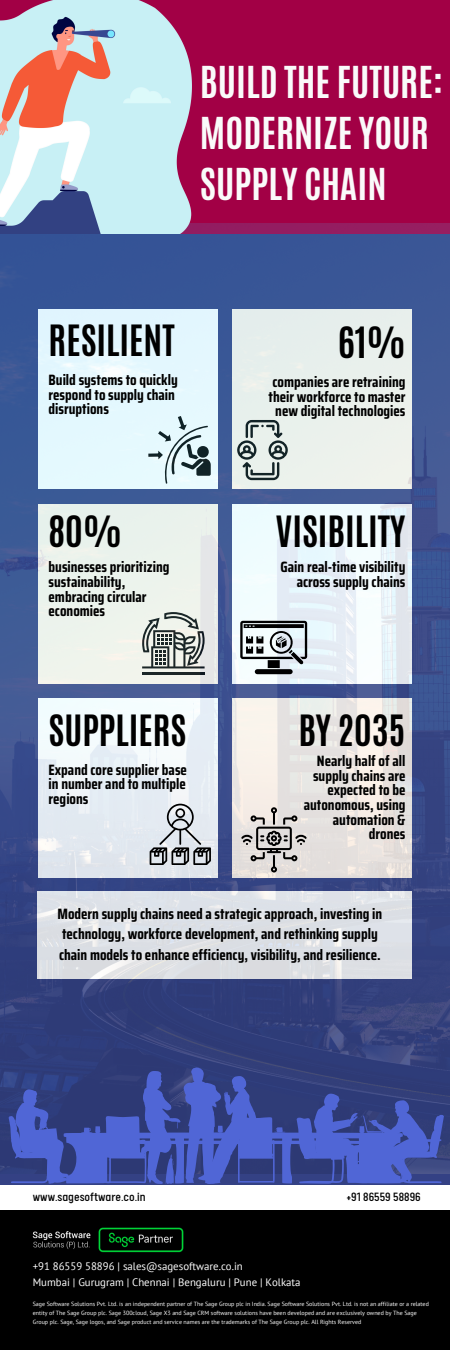
<style>
.page{position:relative;width:450px;height:1350px;background:#a20045}
.page>*{position:absolute;margin:0;border:0;box-sizing:border-box;transform-origin:0 0}
.t1{font:700 36.75px/51.2px "Antonio";color:#fafafa}
.t2{font:700 36px "Antonio";color:#000}
.t3{font:700 15px/14.6px "Saira Condensed";color:#000}
.t4{font:13.5px "Calps Sans";color:#000}
.t5{font:10.8px/15.8px "PT Sans";color:#fff}
.t6{font:6px/9px "PT Sans";color:#fff}
</style>
<div class="page">
<div style="left:0;top:1201px;width:450px;height:149px;background:#000"></div>
<img style="left:32px;top:1227px;width:152px;height:26px">
<div style="left:0;top:1184px;width:450px;height:26px;background:#fff"></div>
<img style="left:0;top:223px;width:450px;height:951px">
<svg style="left:240px;top:621px;width:67px;height:53px"></svg>
<svg style="left:150px;top:804px;width:61px;height:61px"></svg>
<svg style="left:9px;top:1067px;width:435px;height:117px"></svg>
<svg style="left:241px;top:807px;width:66px;height:66px"></svg>
<img style="left:0;top:0;width:192px;height:233px">
<h1 class="t1" style="left:200px;top:56px;width:245px">BUILD THE FUTURE:<br>MODERNIZE YOUR<br>SUPPLY CHAIN</h1>
<h2 class="t2" style="left:49px;top:315px;width:128px">RESILIENT</h2>
<h2 class="t2" style="left:338px;top:317px;width:69px">61%</h2>
<h2 class="t3" style="left:49px;top:373px;width:131px">Build systems to quickly respond to supply chain disruptions</h2>
<h2 class="t3" style="left:269px;top:374px;width:138px;text-align:center">companies are retraining their workforce to master new digital technologies</h2>
<h1 class="t2" style="left:49px;top:506px;width:75px">80%</h1>
<h1 class="t2" style="left:275px;top:506px;width:131px">VISIBILITY</h1>
<p class="t3" style="left:49px;top:560px;width:122px">businesses prioritizing sustainability, embracing circular economies</p>
<h2 class="t3" style="left:281px;top:560px;width:126px;text-align:right">Gain real-time visibility across supply chains</h2>
<h2 class="t2" style="left:49px;top:705px;width:139px">SUPPLIERS</h2>
<h2 class="t2" style="left:298px;top:705px;width:109px">BY 2035</h2>
<h1 class="t3" style="left:49px;top:762px;width:140px;text-align:justify">Expand core supplier base in number and to multiple regions</h1>
<p class="t3" style="left:304px;top:754px;width:103px;text-align:right">Nearly half of all supply chains are expected to be autonomous, using automation &amp; drones</p>
<p class="t3" style="left:57px;top:903px;width:326px;line-height:20.9px">Modern supply chains need a strategic approach, investing in technology, workforce development, and rethinking supply chain models to enhance efficiency, visibility, and resilience.</p>
<h2 class="t4" style="left:33px;top:1191px;width:114px">www.sagesoftware.co.in</h2>
<h2 class="t4" style="left:346px;top:1191px;width:76px">+91 86559 58896</h2>
<h1 class="t5" style="left:33px;top:1259px;width:269px">+91 86559 58896 | sales@sagesoftware.co.in<br>Mumbai | Gurugram | Chennai | Bengaluru | Pune | Kolkata</h1>
<h1 class="t6" style="left:33px;top:1300px;width:398px">Sage Software Solutions Pvt. Ltd. is an independent partner of The Sage Group plc in India. Sage Software Solutions Pvt. Ltd. is not an affiliate or a related entity of The Sage Group plc. Sage 300cloud, Sage X3 and Sage CRM software solutions have been developed and are exclusively owned by The Sage<br>Group plc. Sage, Sage logos, and Sage product and service names are the trademarks of The Sage Group plc. All Rights Reserved</h1>
</div>
